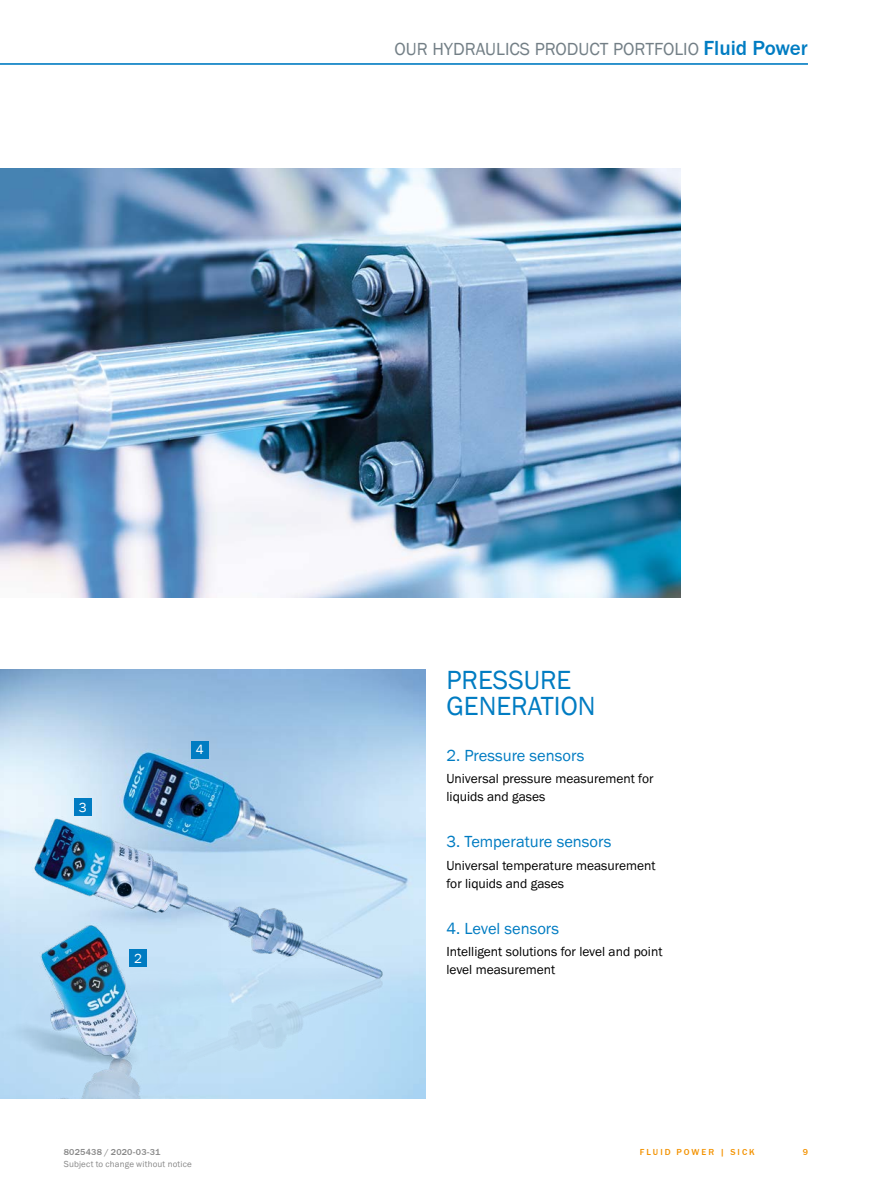
<style>
.page{position:relative;width:893px;height:1188px;background:#fff}
.page>*{position:absolute;margin:0;border:0;box-sizing:border-box;transform-origin:0 0}
.t1{font:27px/25.5px "SICK Franklin";color:#007cc2}
.t2{font:18px "SICK Franklin";color:#737f86}
.t3{font:16.5px "SICK Franklin";color:#007cc2}
.t4{font:13.5px/17.9px "SICK Franklin";color:#000}
.t5{font:13.5px "SICK Franklin";color:#fff}
.t6{font:9px "SICK Franklin";letter-spacing:.02em;color:#878787}
.t7{font:500 9px "SICK Franklin";letter-spacing:.02em;color:#878787}
.t8{font:500 9px "SICK Franklin";letter-spacing:.225em;color:#f39200}
.s1{font-weight:500;font-size:21px;color:#007cc2}
</style>
<div class="page">
<hr style="left:0;top:63px;width:808px;height:2px;background:#007cc2">
<img style="left:16px;top:729px;width:394px;height:370px">
<img style="left:0;top:168px;width:680px;height:430px">
<div style="left:74px;top:798px;width:17px;height:17px;background:#007cc2"></div>
<div style="left:191px;top:741px;width:17px;height:17px;background:#007cc2"></div>
<img style="left:0;top:848px;width:221px;height:250px">
<h2 class="t2" style="left:395px;top:38px;width:415px">OUR HYDRAULICS PRODUCT PORTFOLIO <span class="s1">Fluid Power</span></h2>
<p class="t5" style="left:79px;top:799px;width:9px">3</p>
<p class="t5" style="left:196px;top:742px;width:9px">4</p>
<p class="t5" style="left:134px;top:950px;width:9px">2</p>
<h1 class="t1" style="left:446px;top:668px;width:151px">PRESSURE<br>GENERATION</h1>
<p class="t3" style="left:446px;top:745px;width:139px">2. Pressure sensors</p>
<p class="t4" style="left:446px;top:770px;width:209px">Universal pressure measurement for liquids and gases</p>
<p class="t3" style="left:446px;top:832px;width:166px">3. Temperature sensors</p>
<p class="t4" style="left:446px;top:856px;width:211px">Universal temperature measurement for liquids and gases</p>
<p class="t3" style="left:446px;top:918px;width:114px">4. Level sensors</p>
<p class="t4" style="left:446px;top:943px;width:218px">Intelligent solutions for level and point level measurement</p>
<p class="t7" style="left:64px;top:1146px;width:98px">8025438 / 2020-03-31</p>
<p class="t8" style="left:640px;top:1146px;width:116px">FLUID POWER | SICK</p>
<p class="t6" style="left:64px;top:1159px;width:130px">Subject to change without notice</p>
<p class="t8" style="left:803px;top:1146px;width:7px">9</p>
</div>
